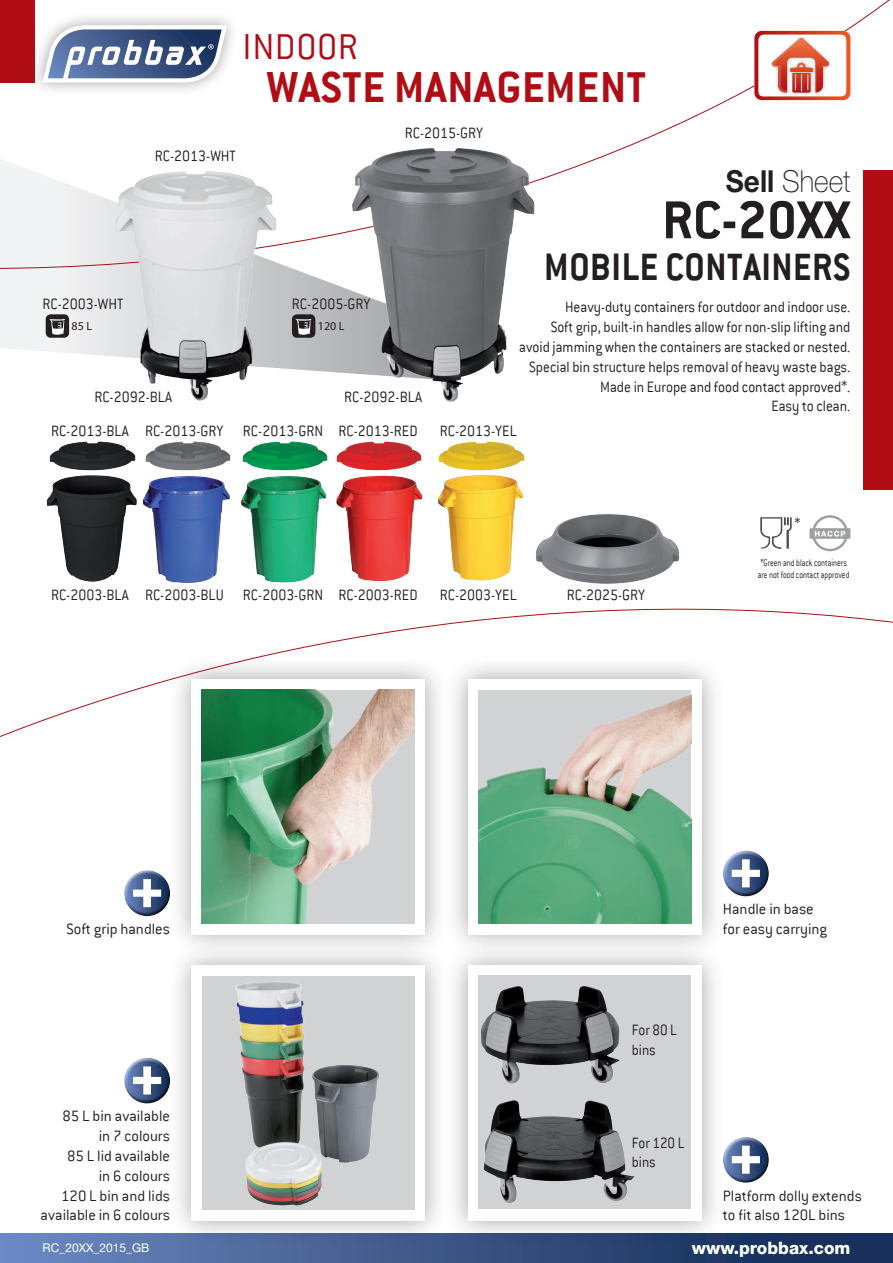
<style>
.page{position:relative;width:893px;height:1263px;background:#fff}
.page>*{position:absolute;margin:0;border:0;box-sizing:border-box;transform-origin:0 0}
.REF_TITRE{font:700 58.5px "Conduit ITC";color:#231f20}
.t1{font:700 47.7px "Conduit ITC";letter-spacing:.015em;color:#b00d15}
.NOM_PRODUIT{font:700 42px "Conduit ITC";letter-spacing:.015em;color:#231f20;scale:.92 1}
.t2{font:300 39.6px "Conduit ITC";letter-spacing:.015em;color:#b00d15}
.REF_TITRE-2{font:100 30.3px "Helvetica Neue LT Std";color:#231f20;scale:.92 1}
.t3{font:800 17.1px "Helvetica Neue LT Std";color:#fff}
.DESCRIPTIF_PRODUIT{font:300 16.5px/19.8px "Conduit ITC";color:#231f20;text-align:right;scale:.92 1}
.REF{font:300 16.5px "Conduit ITC";color:#231f20;scale:.95 1}
.TXT_ZOOM_GAUCHE{font:300 16.5px/19.8px "Conduit ITC";color:#231f20;text-align:right}
.TXT_ZOOM_DROITE{font:300 16.5px/19.8px "Conduit ITC";color:#231f20}
.TXT_ZOOM_DROITE-2{font:300 16.5px/19.8px "Conduit ITC";color:#231f20;scale:.9 1}
.t4{font:12px "Helvetica Neue LT Std";color:#fff}
.t5{font:12px "Myriad Pro";color:#231f20}
.REF-2{font:300 10.5px/12px "Conduit ITC";color:#231f20;scale:.78 1}
.s1{font-weight:700}
</style>
<div class="page">
<svg style="left:0;top:269px;width:349px;height:105px"></svg>
<svg style="left:0;top:608px;width:893px;height:129px"></svg>
<svg style="left:0;top:0;width:890px;height:269px"></svg>
<div style="left:863px;top:170px;width:30px;height:319px;background:#b00d15"></div>
<div style="left:0;top:0;width:34px;height:83px;background:#b00d15"></div>
<div style="left:30px;top:11px;width:210px;height:86px;background:#231f20;opacity:.4"></div>
<svg style="left:43px;top:25px;width:184px;height:58px"></svg>
<svg style="left:754px;top:31px;width:96px;height:69px"></svg>
<div style="left:0;top:1233px;width:893px;height:30px;background:linear-gradient(to right,#6c88c0,#0e264f)"></div>
<div style="left:444px;top:655px;width:282px;height:303px;background:#231f20;opacity:.4"></div>
<div style="left:468px;top:679px;width:234px;height:255px;background:#fff"></div>
<div style="left:167px;top:655px;width:282px;height:303px;background:#231f20;opacity:.4"></div>
<div style="left:191px;top:679px;width:234px;height:255px;background:#fff"></div>
<img style="left:478px;top:690px;width:213px;height:233px">
<img style="left:202px;top:690px;width:213px;height:233px">
<div style="left:721px;top:848px;width:48px;height:38px;background:#fff;opacity:.75"></div>
<div style="left:722px;top:857px;width:48px;height:40px;background:#231f20;opacity:.75"></div>
<svg style="left:732px;top:859px;width:28px;height:28px"></svg>
<div style="left:122px;top:868px;width:49px;height:38px;background:#fff;opacity:.75"></div>
<div style="left:124px;top:877px;width:48px;height:40px;background:#231f20;opacity:.75"></div>
<svg style="left:133px;top:879px;width:28px;height:28px"></svg>
<div style="left:444px;top:941px;width:282px;height:303px;background:#231f20;opacity:.4"></div>
<div style="left:468px;top:965px;width:234px;height:255px;background:#fff"></div>
<div style="left:167px;top:941px;width:282px;height:303px;background:#231f20;opacity:.4"></div>
<div style="left:191px;top:965px;width:234px;height:255px;background:#fff"></div>
<div style="left:478px;top:975px;width:213px;height:234px;background:#d1d2d4"></div>
<div style="left:202px;top:976px;width:213px;height:234px;background:#d1d2d4"></div>
<img style="left:235px;top:982px;width:144px;height:224px">
<div style="left:721px;top:1134px;width:48px;height:38px;background:#fff;opacity:.75"></div>
<div style="left:722px;top:1143px;width:48px;height:41px;background:#231f20;opacity:.75"></div>
<svg style="left:732px;top:1146px;width:28px;height:28px"></svg>
<div style="left:122px;top:1055px;width:49px;height:38px;background:#fff;opacity:.75"></div>
<div style="left:124px;top:1064px;width:48px;height:41px;background:#231f20;opacity:.75"></div>
<svg style="left:133px;top:1066px;width:28px;height:28px"></svg>
<img style="left:481px;top:986px;width:139px;height:98px">
<img style="left:484px;top:1100px;width:150px;height:103px">
<img style="left:106px;top:162px;width:177px;height:239px">
<img style="left:336px;top:475px;width:87px;height:107px">
<img style="left:438px;top:475px;width:85px;height:106px">
<img style="left:241px;top:476px;width:86px;height:107px">
<img style="left:142px;top:441px;width:89px;height:142px">
<img style="left:46px;top:475px;width:91px;height:107px">
<img style="left:349px;top:142px;width:192px;height:260px">
<img style="left:536px;top:514px;width:144px;height:70px">
<div style="left:46px;top:315px;width:22px;height:22px;background:#231f20;border-radius:4px"></div>
<div style="left:46px;top:314px;width:23px;height:24px;border:2px solid #231f20;border-radius:4px"></div>
<svg style="left:49px;top:318px;width:17px;height:17px"></svg>
<div style="left:293px;top:315px;width:22px;height:22px;background:#231f20;border-radius:4px"></div>
<div style="left:292px;top:314px;width:23px;height:24px;border:2px solid #231f20;border-radius:4px"></div>
<svg style="left:295px;top:318px;width:17px;height:17px"></svg>
<img style="left:760px;top:517px;width:32px;height:32px">
<div style="left:812px;top:515px;width:36px;height:36px;border:2px solid #9d9fa2;border-radius:50%"></div>
<div style="left:809px;top:528px;width:41px;height:11px;background:#9d9fa2"></div>
<svg style="left:815px;top:531px;width:30px;height:6px"></svg>
<img style="left:49px;top:441px;width:87px;height:30px">
<img style="left:242px;top:441px;width:86px;height:30px">
<img style="left:336px;top:441px;width:86px;height:30px">
<img style="left:438px;top:441px;width:87px;height:30px">
<p class="t2" style="left:243px;top:25px;width:117px">INDOOR</p>
<p class="t1" style="left:267px;top:60px;width:381px">WASTE MANAGEMENT</p>
<p class="REF" style="left:155px;top:147px;width:87px">RC-2013-WHT</p>
<p class="REF" style="left:43px;top:295px;width:87px">RC-2003-WHT</p>
<p class="t5" style="left:72px;top:319px;width:22px">85 L</p>
<p class="REF" style="left:94px;top:388px;width:83px">RC-2092-BLA</p>
<p class="REF" style="left:51px;top:422px;width:83px">RC-2013-BLA</p>
<p class="REF" style="left:145px;top:422px;width:84px">RC-2013-GRY</p>
<p class="REF" style="left:405px;top:124px;width:84px">RC-2015-GRY</p>
<p class="REF" style="left:292px;top:295px;width:84px">RC-2005-GRY</p>
<p class="t5" style="left:318px;top:319px;width:28px">120 L</p>
<p class="REF" style="left:344px;top:388px;width:83px">RC-2092-BLA</p>
<p class="REF_TITRE-2" style="left:726px;top:164px;width:137px"><span class="s1">Sell</span> Sheet</p>
<p class="REF_TITRE" style="left:662px;top:186px;width:190px">RC-20XX</p>
<p class="NOM_PRODUIT" style="left:544px;top:242px;width:334px">MOBILE CONTAINERS</p>
<p class="DESCRIPTIF_PRODUIT" style="left:565px;top:297px;width:312px">Heavy-duty containers for outdoor and indoor use.</p>
<p class="DESCRIPTIF_PRODUIT" style="left:519px;top:317px;width:361px">Soft grip, built-in handles allow for non-slip lifting and avoid jamming when the containers are stacked or nested.</p>
<p class="DESCRIPTIF_PRODUIT" style="left:529px;top:357px;width:351px">Special bin structure helps removal of heavy waste bags.</p>
<p class="DESCRIPTIF_PRODUIT" style="left:600px;top:376px;width:274px">Made in Europe and food contact approved*.</p>
<p class="DESCRIPTIF_PRODUIT" style="left:771px;top:396px;width:87px">Easy to clean.</p>
<p class="REF" style="left:243px;top:422px;width:86px">RC-2013-GRN</p>
<p class="REF" style="left:339px;top:422px;width:85px">RC-2013-RED</p>
<p class="REF" style="left:440px;top:422px;width:83px">RC-2013-YEL</p>
<p class="REF" style="left:51px;top:586px;width:83px">RC-2003-BLA</p>
<p class="REF" style="left:145px;top:586px;width:84px">RC-2003-BLU</p>
<p class="REF" style="left:243px;top:586px;width:86px">RC-2003-GRN</p>
<p class="REF" style="left:339px;top:586px;width:85px">RC-2003-RED</p>
<p class="REF" style="left:440px;top:586px;width:83px">RC-2003-YEL</p>
<p class="REF" style="left:567px;top:586px;width:84px">RC-2025-GRY</p>
<p class="REF" style="left:794px;top:515px;width:8px">*</p>
<p class="REF-2" style="left:758px;top:556px;width:119px">*Green and black containers are not food contact approved</p>
<p class="TXT_ZOOM_DROITE" style="left:723px;top:899px;width:92px">Handle in base</p>
<p class="TXT_ZOOM_GAUCHE" style="left:67px;top:919px;width:105px">Soft grip handles</p>
<p class="TXT_ZOOM_DROITE" style="left:723px;top:919px;width:106px">for easy carrying</p>
<p class="TXT_ZOOM_GAUCHE" style="left:63px;top:1106px;width:109px">85 L bin available in 7 colours</p>
<p class="TXT_ZOOM_GAUCHE" style="left:67px;top:1146px;width:104px">85 L lid available in 6 colours</p>
<p class="TXT_ZOOM_GAUCHE" style="left:41px;top:1185px;width:131px">120 L bin and lids available in 6 colours</p>
<p class="TXT_ZOOM_DROITE-2" style="left:632px;top:1020px;width:51px">For 80 L bins</p>
<p class="TXT_ZOOM_DROITE-2" style="left:632px;top:1132px;width:60px">For 120 L bins</p>
<p class="TXT_ZOOM_DROITE" style="left:723px;top:1185px;width:140px">Platform dolly extends to fit also 120L bins</p>
<p class="t4" style="left:43px;top:1241px;width:108px">RC_20XX_2015_GB</p>
<p class="t3" style="left:692px;top:1238px;width:160px">www.probbax.com</p>
</div>
